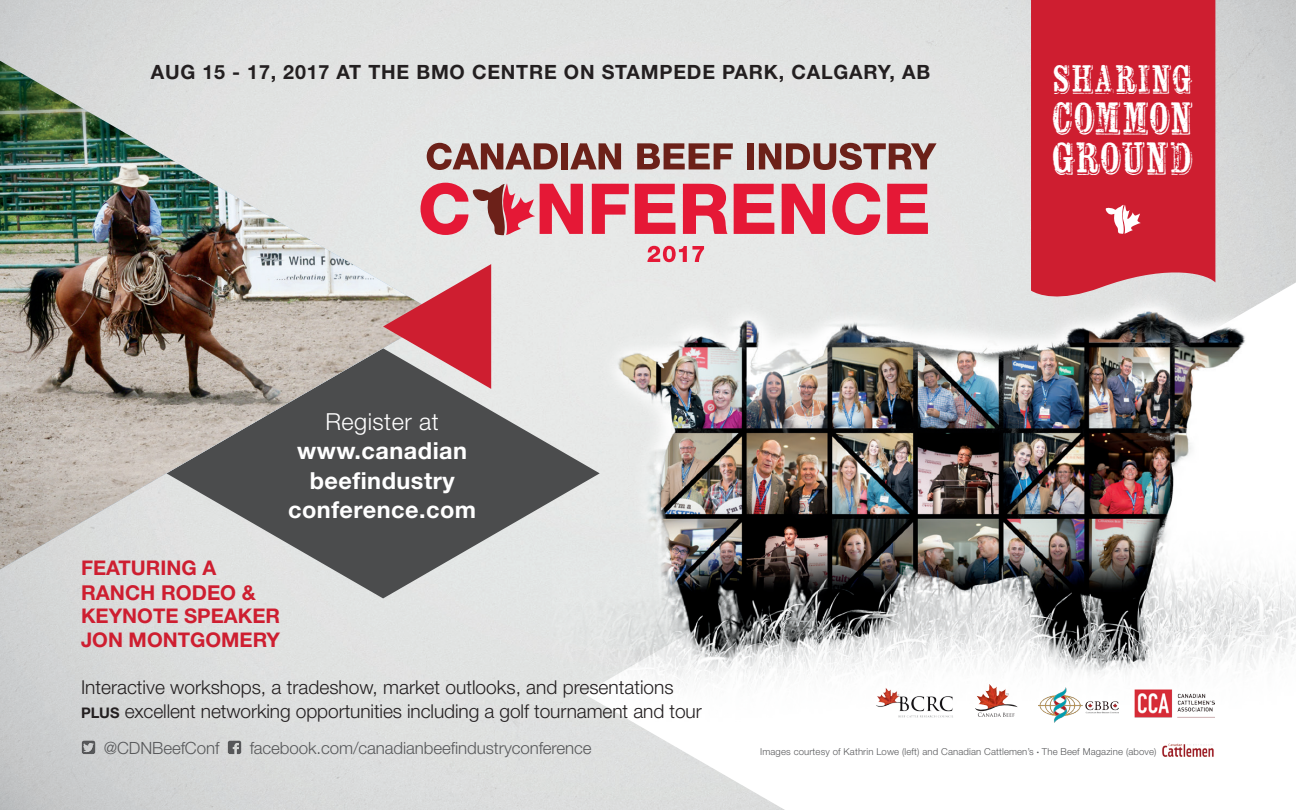
<style>
.page{position:relative;width:1296px;height:810px;background:#fff}
.page>*{position:absolute;margin:0;border:0;box-sizing:border-box;transform-origin:0 0}
.t1{font:44.55px/39.4px "Wausau";letter-spacing:-.03em;color:#fff}
.t2{font:39.38px "Wausau";letter-spacing:-.015em;color:#fff}
.t3{font:700 23.4px/29.5px "Helvetica Neue LT Std";letter-spacing:.02em;color:#fff;text-align:center}
.t4{font:300 23.4px "Helvetica Neue LT Std";letter-spacing:.02em;color:#fff}
.t5{font:700 20.47px "Helvetica Neue LT Std";color:#ce1e30}
.t6{font:700 20.25px/23.6px "Helvetica Neue LT Std";color:#ce1e30}
.t7{font:700 19.8px "Helvetica Neue LT Std";letter-spacing:.04em;color:#231f20}
.t8{font:300 19.12px/24.8px "Helvetica Neue LT Std";letter-spacing:-.005em;color:#231f20}
.t9{font:300 16.88px "Helvetica Neue LT Std";letter-spacing:-.005em;color:#57585a}
.t10{font:300 9.45px "Helvetica Neue LT Std";letter-spacing:.015em;color:#57585a}
.s1{font-weight:700;font-size:14.62px}
</style>
<div class="page">
<img style="left:0;top:0;width:1296px;height:810px">
<svg style="left:166px;top:348px;width:386px;height:250px;background:#a0a2a2"></svg>
<img style="left:0;top:61px;width:441px;height:508px">
<svg style="left:584px;top:754px;width:712px;height:56px"></svg>
<div style="left:1031px;top:0;width:184px;height:201px;background:#ce1e30"></div>
<img style="left:552px;top:201px;width:744px;height:553px">
<img style="left:1135px;top:689px;width:80px;height:32px">
<img style="left:1038px;top:688px;width:80px;height:35px">
<img style="left:874px;top:687px;width:81px;height:31px">
<img style="left:976px;top:684px;width:33px;height:18px">
<svg style="left:975px;top:702px;width:43px;height:15px"></svg>
<img style="left:1160px;top:743px;width:55px;height:15px">
<svg style="left:427px;top:143px;width:131px;height:27px;background:#a17974"></svg>
<div style="left:561px;top:143px;width:7px;height:26px;background:#6c2119"></div>
<svg style="left:570px;top:143px;width:51px;height:26px"></svg>
<svg style="left:637px;top:143px;width:96px;height:26px;background:#996c67"></svg>
<div style="left:747px;top:143px;width:7px;height:26px;background:#6c2119"></div>
<svg style="left:759px;top:143px;width:178px;height:27px;background:#a27a76"></svg>
<svg style="left:592px;top:184px;width:37px;height:50px;background:#e56c7e"></svg>
<svg style="left:635px;top:184px;width:40px;height:50px;background:#e54e64"></svg>
<svg style="left:683px;top:184px;width:45px;height:50px;background:#e5566b"></svg>
<svg style="left:734px;top:184px;width:40px;height:50px;background:#e54f64"></svg>
<svg style="left:782px;top:184px;width:43px;height:50px;background:#e44c62"></svg>
<svg style="left:832px;top:183px;width:48px;height:52px;background:#e47887"></svg>
<svg style="left:887px;top:184px;width:41px;height:50px;background:#e45066"></svg>
<svg style="left:421px;top:183px;width:162px;height:52px;background:#da7a86"></svg>
<svg style="left:647px;top:246px;width:57px;height:16px"></svg>
<div style="left:78px;top:739px;width:18px;height:18px;background:#231f20;opacity:.08"></div>
<div style="left:224px;top:738px;width:18px;height:18px;background:#231f20;opacity:.08"></div>
<svg style="left:383px;top:264px;width:108px;height:125px;background:#c67077"></svg>
<p class="t7" style="left:151px;top:60px;width:781px">AUG 15 - 17, 2017 AT THE BMO CENTRE ON STAMPEDE PARK, CALGARY, AB</p>
<p class="t4" style="left:325px;top:407px;width:115px">Register at</p>
<p class="t3" style="left:288px;top:436px;width:190px">www.canadian beefindustry conference.com</p>
<p class="t6" style="left:81px;top:556px;width:137px">FEATURING A</p>
<p class="t5" style="left:81px;top:580px;width:176px">RANCH RODEO &amp;</p>
<p class="t6" style="left:81px;top:604px;width:201px">KEYNOTE SPEAKER<br>JON MONTGOMERY</p>
<p class="t8" style="left:81px;top:674px;width:622px">Interactive workshops, a tradeshow, market outlooks, and presentations<br><span class="s1">PLUS</span> excellent networking opportunities including a golf tournament and tour</p>
<h2 class="t2" style="left:1053px;top:53px;width:142px">SHARING</h2>
<h1 class="t1" style="left:1052px;top:101px;width:144px">COMMON<br>GROUND</h1>
<p class="t9" style="left:104px;top:738px;width:117px">@CDNBeefConf</p>
<p class="t9" style="left:250px;top:738px;width:343px">facebook.com/canadianbeefindustryconference</p>
<p class="t10" style="left:760px;top:746px;width:398px">Images courtesy of Kathrin Lowe (left) and Canadian Cattlemen’s <sup>•</sup> The Beef Magazine (above)</p>
</div>
